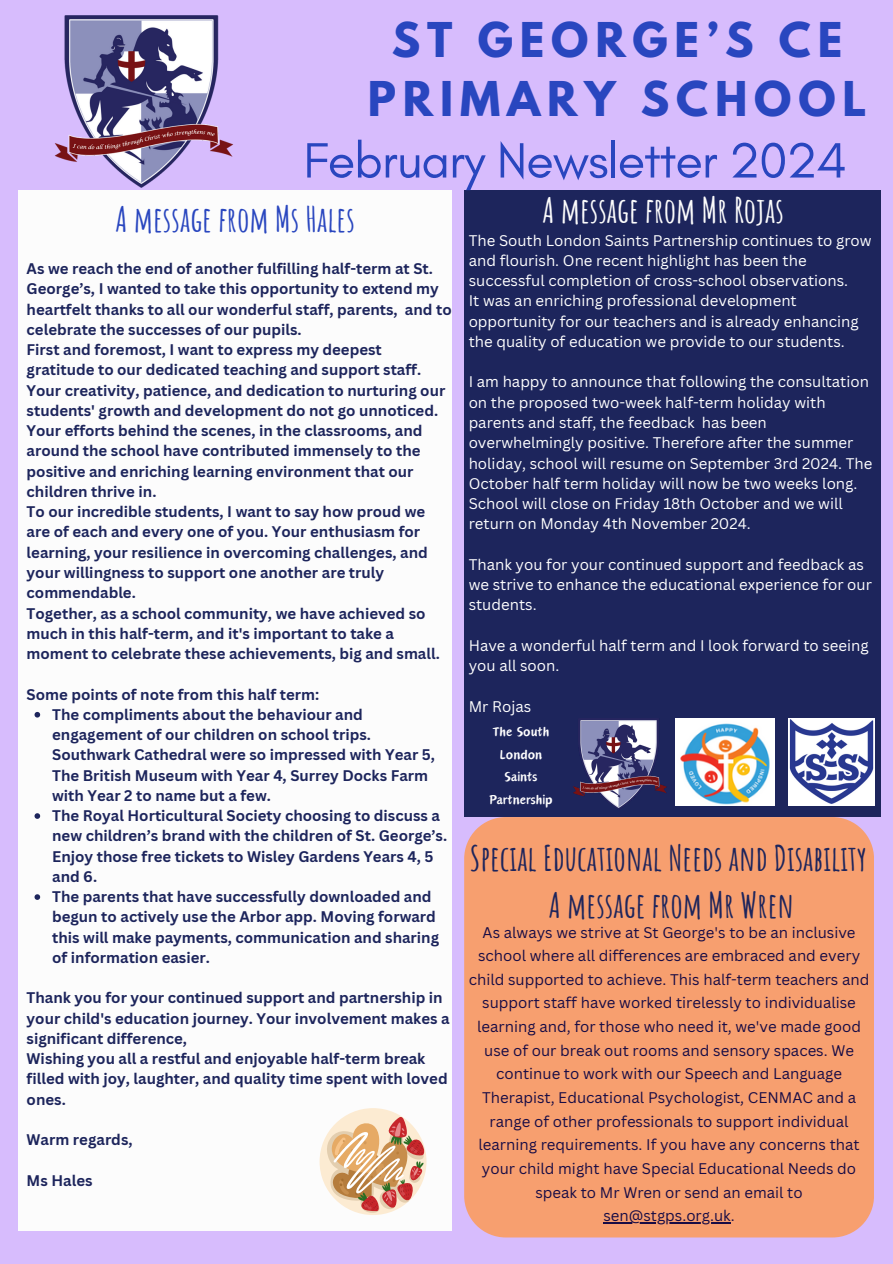
<style>
.page{position:relative;width:893px;height:1264px;background:#fff}
.page>*{position:absolute;margin:0;border:0;box-sizing:border-box;transform-origin:0 0}
.t1{font:50.4px "Glacial Indifference";letter-spacing:-.02em;color:#2946bf}
.t2{font:700 42.45px/58.5px "League Spartan";letter-spacing:.16em;color:#2946bf;text-align:center}
.t3{font:700 34.5px/47.2px "Amatic SC";color:#1d255c;text-align:center}
.t4{font:700 34.5px "Amatic SC";color:#2946bf}
.t5{font:700 34.5px "Amatic SC";color:#fcfcfc}
.t6{font:16.5px/22.5px "Canva Oriental Brush";color:#fff;text-align:center}
.t7{font:700 15px/20.2px "Canva Sans";color:#1d255c}
.t8{font:15px/20.2px "Canva Sans";color:#fff}
.t9{font:15px/23.7px "Canva Sans";color:#180c45;text-align:center}
</style>
<div class="page">
<div style="left:0;top:0;width:892px;height:1263px;background:#d7bcfd"></div>
<img style="left:18px;top:15px;width:215px;height:187px">
<div style="left:19px;top:190px;width:433px;height:1040px;background:#fcfcfc"></div>
<div style="left:464px;top:190px;width:416px;height:626px;background:#1d255c"></div>
<img style="left:675px;top:718px;width:99px;height:87px">
<img style="left:788px;top:718px;width:86px;height:87px">
<img style="left:573px;top:720px;width:94px;height:88px">
<div style="left:319px;top:1108px;width:107px;height:106px;background:#fcebd2;border-radius:50%"></div>
<svg style="left:327px;top:1116px;width:98px;height:96px"></svg>
<div style="left:464px;top:817px;width:410px;height:420px;background:#f79f6f"></div>
<hr style="left:603px;top:1222px;width:127px;height:1px;background:#180c45">
<svg style="left:35px;top:712px;width:5px;height:5px"></svg>
<svg style="left:35px;top:813px;width:5px;height:5px"></svg>
<svg style="left:35px;top:894px;width:5px;height:5px"></svg>
<h3 class="t2" style="left:368px;top:16px;width:500px">ST GEORGE’S CE<br>PRIMARY SCHOOL</h3>
<h4 class="t1" style="left:303px;top:130px;width:545px">February Newsletter 2024</h4>
<h4 class="t4" style="left:115px;top:197px;width:241px">A message from Ms Hales</h4>
<p class="t5" style="left:542px;top:188px;width:243px">A message from Mr Rojas</p>
<p class="t7" style="left:27px;top:258px;width:426px">As we reach the end of another fulfilling half-term at St.<br>George’s, I wanted to take this opportunity to extend my heartfelt thanks to all our wonderful staff, parents, and to celebrate the successes of our pupils.<br>First and foremost, I want to express my deepest gratitude to our dedicated teaching and support staff.<br>Your creativity, patience, and dedication to nurturing our students' growth and development do not go unnoticed.<br>Your efforts behind the scenes, in the classrooms, and around the school have contributed immensely to the positive and enriching learning environment that our children thrive in.<br>To our incredible students, I want to say how proud we are of each and every one of you. Your enthusiasm for learning, your resilience in overcoming challenges, and your willingness to support one another are truly commendable.<br>Together, as a school community, we have achieved so much in this half-term, and it's important to take a moment to celebrate these achievements, big and small.</p>
<p class="t7" style="left:27px;top:683px;width:294px">Some points of note from this half term:</p>
<h4 class="t7" style="left:52px;top:704px;width:384px">The compliments about the behaviour and engagement of our children on school trips.<br>Southwark Cathedral were so impressed with Year 5, The British Museum with Year 4, Surrey Docks Farm with Year 2 to name but a few.</h4>
<h4 class="t7" style="left:52px;top:805px;width:396px">The Royal Horticultural Society choosing to discuss a new children’s brand with the children of St. George’s.<br>Enjoy those free tickets to Wisley Gardens Years 4, 5 and 6.</h4>
<h4 class="t7" style="left:52px;top:886px;width:388px">The parents that have successfully downloaded and begun to actively use the Arbor app. Moving forward this will make payments, communication and sharing of information easier.</h4>
<p class="t7" style="left:27px;top:987px;width:424px">Thank you for your continued support and partnership in your child's education journey. Your involvement makes a significant difference,<br>Wishing you all a restful and enjoyable half-term break filled with joy, laughter, and quality time spent with loved ones.</p>
<h3 class="t7" style="left:27px;top:1129px;width:107px">Warm regards,</h3>
<p class="t7" style="left:27px;top:1169px;width:67px">Ms Hales</p>
<p class="t8" style="left:468px;top:230px;width:404px">The South London Saints Partnership continues to grow and flourish. One recent highlight has been the successful completion of cross-school observations.<br>It was an enriching professional development opportunity for our teachers and is already enhancing the quality of education we provide to our students.</p>
<p class="t8" style="left:468px;top:371px;width:405px">I am happy to announce that following the consultation on the proposed two-week half-term holiday with parents and staff, the feedback has been overwhelmingly positive. Therefore after the summer holiday, school will resume on September 3rd 2024. The October half term holiday will now be two weeks long.<br>School will close on Friday 18th October and we will return on Monday 4th November 2024.</p>
<p class="t8" style="left:468px;top:554px;width:405px">Thank you for your continued support and feedback as we strive to enhance the educational experience for our students.</p>
<p class="t8" style="left:468px;top:635px;width:401px">Have a wonderful half term and I look forward to seeing you all soon.</p>
<p class="t8" style="left:468px;top:695px;width:64px">Mr Rojas</p>
<p class="t6" style="left:492px;top:721px;width:58px">The South<br>London</p>
<p class="t6" style="left:504px;top:766px;width:34px">Saints</p>
<p class="t6" style="left:489px;top:789px;width:65px">Partnership</p>
<p class="t3" style="left:470px;top:833px;width:398px">Special Educational Needs and Disability<br>A message from Mr Wren</p>
<p class="t9" style="left:468px;top:919px;width:402px">As always we strive at St George's to be an inclusive school where all differences are embraced and every child supported to achieve. This half-term teachers and support staff have worked tirelessly to individualise learning and, for those who need it, we've made good use of our break out rooms and sensory spaces. We continue to work with our Speech and Language Therapist, Educational Psychologist, CENMAC and a range of other professionals to support individual learning requirements. If you have any concerns that your child might have Special Educational Needs do speak to Mr Wren or send an email to sen@stgps.org.uk.</p>
</div>
